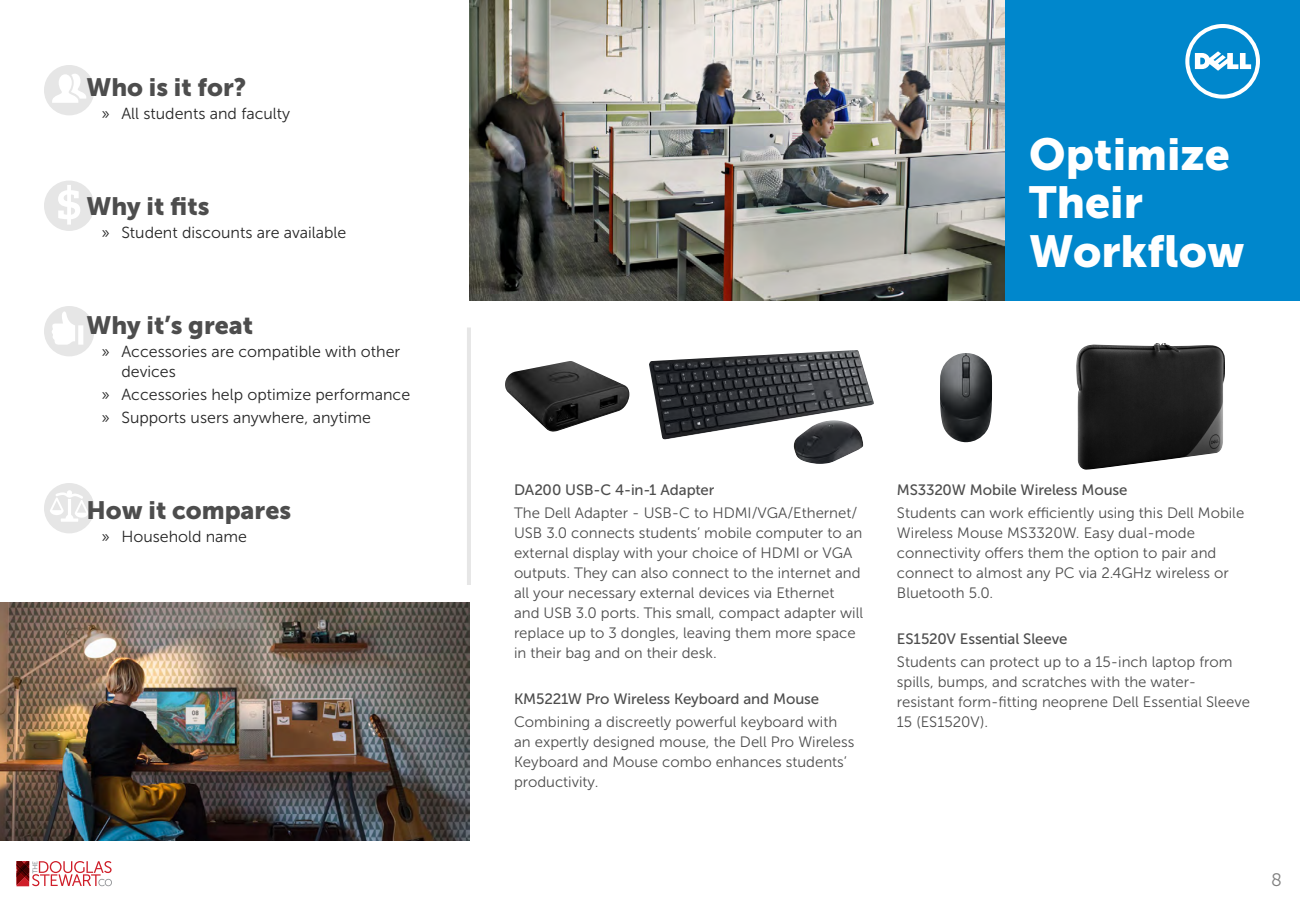
<style>
.page{position:relative;width:1300px;height:900px;background:#fff}
.page>*{position:absolute;margin:0;border:0;box-sizing:border-box;transform-origin:0 0}
.t1{font:44.6px/48px "Museo Sans 900";color:#fff}
.t2{font:25px "Museo Sans 900";color:#4d4d4d}
.t3{font:18px "Museo Sans 300";color:#808080}
.t4{font:16px/20px "Museo Sans 300";color:#262626}
.t5{font:15px/20px "Museo Sans 300";color:#4d4d4d}
.t6{font:15px "Museo Sans 500";letter-spacing:-.01em;color:#4d4d4d}
</style>
<div class="page">
<div style="left:469px;top:0;width:831px;height:300px;background:#0087cc"></div>
<img style="left:469px;top:0;width:535px;height:300px">
<svg style="left:44px;top:181px;width:50px;height:50px"></svg>
<svg style="left:44px;top:65px;width:50px;height:50px"></svg>
<svg style="left:44px;top:483px;width:50px;height:50px"></svg>
<svg style="left:44px;top:306px;width:50px;height:50px"></svg>
<hr style="left:467px;top:328px;width:4px;height:257px;background:#e6e6e6">
<img style="left:505px;top:361px;width:124px;height:71px">
<img style="left:1076px;top:343px;width:149px;height:127px">
<img style="left:940px;top:353px;width:52px;height:89px">
<img style="left:649px;top:350px;width:225px;height:114px">
<svg style="left:1185px;top:24px;width:75px;height:75px"></svg>
<img style="left:0;top:602px;width:470px;height:239px">
<svg style="left:17px;top:861px;width:95px;height:25px"></svg>
<h2 class="t2" style="left:86px;top:73px;width:161px">Who is it for?</h2>
<p class="t4" style="left:101px;top:104px;width:190px">» All students and faculty</p>
<h2 class="t2" style="left:86px;top:192px;width:125px">Why it fits</h2>
<p class="t4" style="left:101px;top:223px;width:246px">» Student discounts are available</p>
<h2 class="t2" style="left:86px;top:311px;width:168px">Why it’s great</h2>
<p class="t4" style="left:121px;top:342px;width:280px;text-indent:-20px">» Accessories are compatible with other devices</p>
<p class="t4" style="left:101px;top:383px;width:310px;line-height:23px">» Accessories help optimize performance » Supports users anywhere, anytime</p>
<h2 class="t2" style="left:86px;top:496px;width:206px">How it compares</h2>
<p class="t4" style="left:101px;top:527px;width:147px">» Household name</p>
<h1 class="t1" style="left:1029px;top:131px;width:217px">Optimize<br>Their<br>Workflow</h1>
<p class="t6" style="left:514px;top:482px;width:202px">DA200 USB-C 4-in-1 Adapter</p>
<p class="t5" style="left:514px;top:503px;width:351px">The Dell Adapter - USB-C to HDMI/VGA/Ethernet/ USB 3.0 connects students’ mobile computer to an external display with your choice of HDMI or VGA outputs. They can also connect to the internet and all your necessary external devices via Ethernet and USB 3.0 ports. This small, compact adapter will replace up to 3 dongles, leaving them more space in their bag and on their desk.</p>
<p class="t6" style="left:514px;top:691px;width:307px">KM5221W Pro Wireless Keyboard and Mouse</p>
<p class="t5" style="left:514px;top:712px;width:342px">Combining a discreetly powerful keyboard with an expertly designed mouse, the Dell Pro Wireless Keyboard and Mouse combo enhances students’ productivity.</p>
<p class="t6" style="left:897px;top:482px;width:232px">MS3320W Mobile Wireless Mouse</p>
<p class="t5" style="left:897px;top:503px;width:349px">Students can work efficiently using this Dell Mobile Wireless Mouse MS3320W. Easy dual-mode connectivity offers them the option to pair and connect to almost any PC via 2.4GHz wireless or Bluetooth 5.0.</p>
<p class="t6" style="left:897px;top:631px;width:172px">ES1520V Essential Sleeve</p>
<p class="t5" style="left:897px;top:652px;width:355px">Students can protect up to a 15-inch laptop from spills, bumps, and scratches with the water&shy;resistant form-fitting neoprene Dell Essential Sleeve 15 (ES1520V).</p>
<p class="t3" style="left:1271px;top:870px;width:12px">8</p>
</div>
